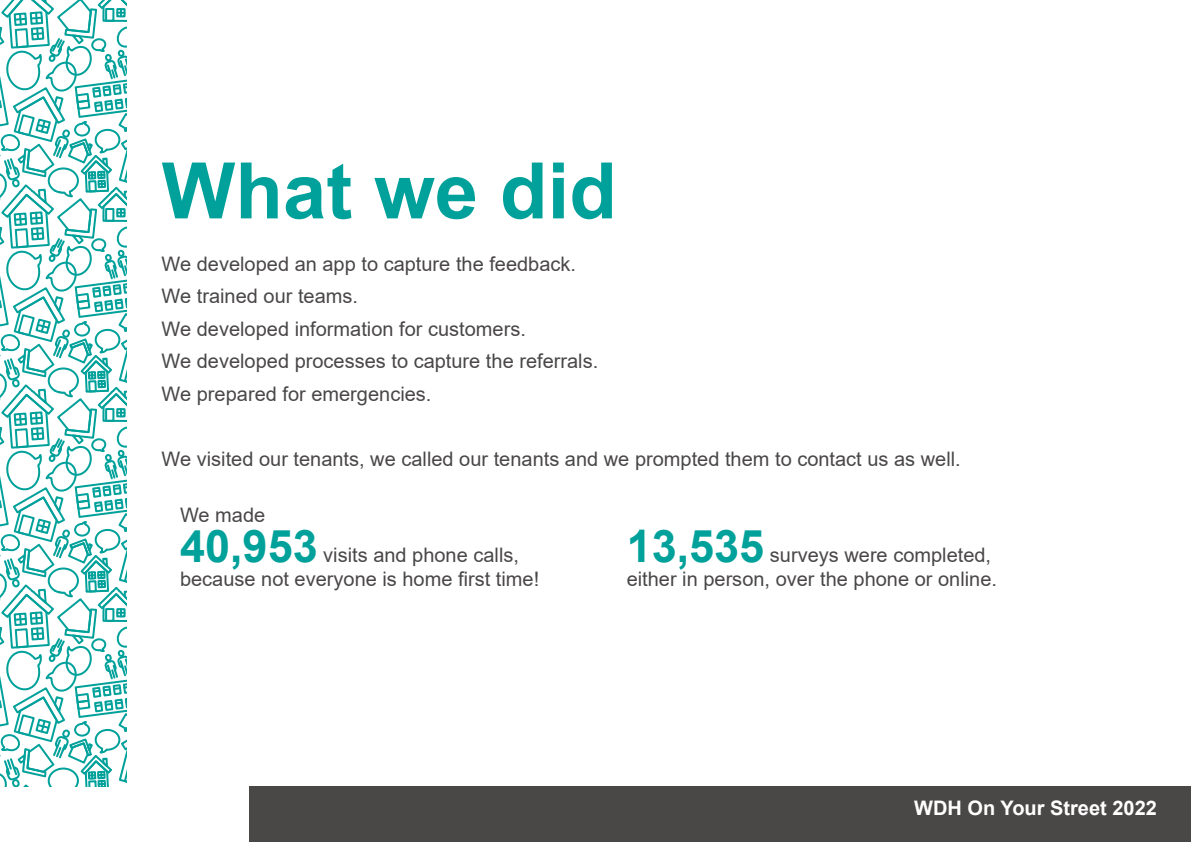
<style>
.page{position:relative;width:1191px;height:842px;background:#fff}
.page>*{position:absolute;margin:0;border:0;box-sizing:border-box;transform-origin:0 0}
.t1{font:700 78px "Arial";color:#00a19a}
.t2{font:700 45px "Arial";color:#00a19a}
.t3{font:20px/32.5px "Arial";color:#4a4748}
.t4{font:700 20px "Arial";color:#fff}
</style>
<div class="page">
<svg style="left:0;top:0;width:126px;height:786px"></svg>
<div style="left:249px;top:786px;width:942px;height:56px;background:#4a4847"></div>
<h1 class="t1" style="left:162px;top:136px;width:457px">What we did</h1>
<p class="t3" style="left:162px;top:247px;width:438px">We developed an app to capture the feedback.<br>We trained our teams.<br>We developed information for customers.<br>We developed processes to capture the referrals.<br>We prepared for emergencies.</p>
<p class="t3" style="left:162px;top:442px;width:800px">We visited our tenants, we called our tenants and we prompted them to contact us as well.</p>
<p class="t3" style="left:180px;top:499px;width:87px">We made</p>
<h2 class="t2" style="left:180px;top:514px;width:139px">40,953</h2>
<p class="t3" style="left:180px;top:543px;width:361px;line-height:24px;text-indent:143px">visits and phone calls, because not everyone is home first time!</p>
<h2 class="t2" style="left:626px;top:514px;width:139px">13,535</h2>
<p class="t3" style="left:626px;top:543px;width:372px;line-height:24px;text-align:right">surveys were completed,<br>either in person, over the phone or online.</p>
<p class="t4" style="left:914px;top:794px;width:244px">WDH On Your Street 2022</p>
</div>
